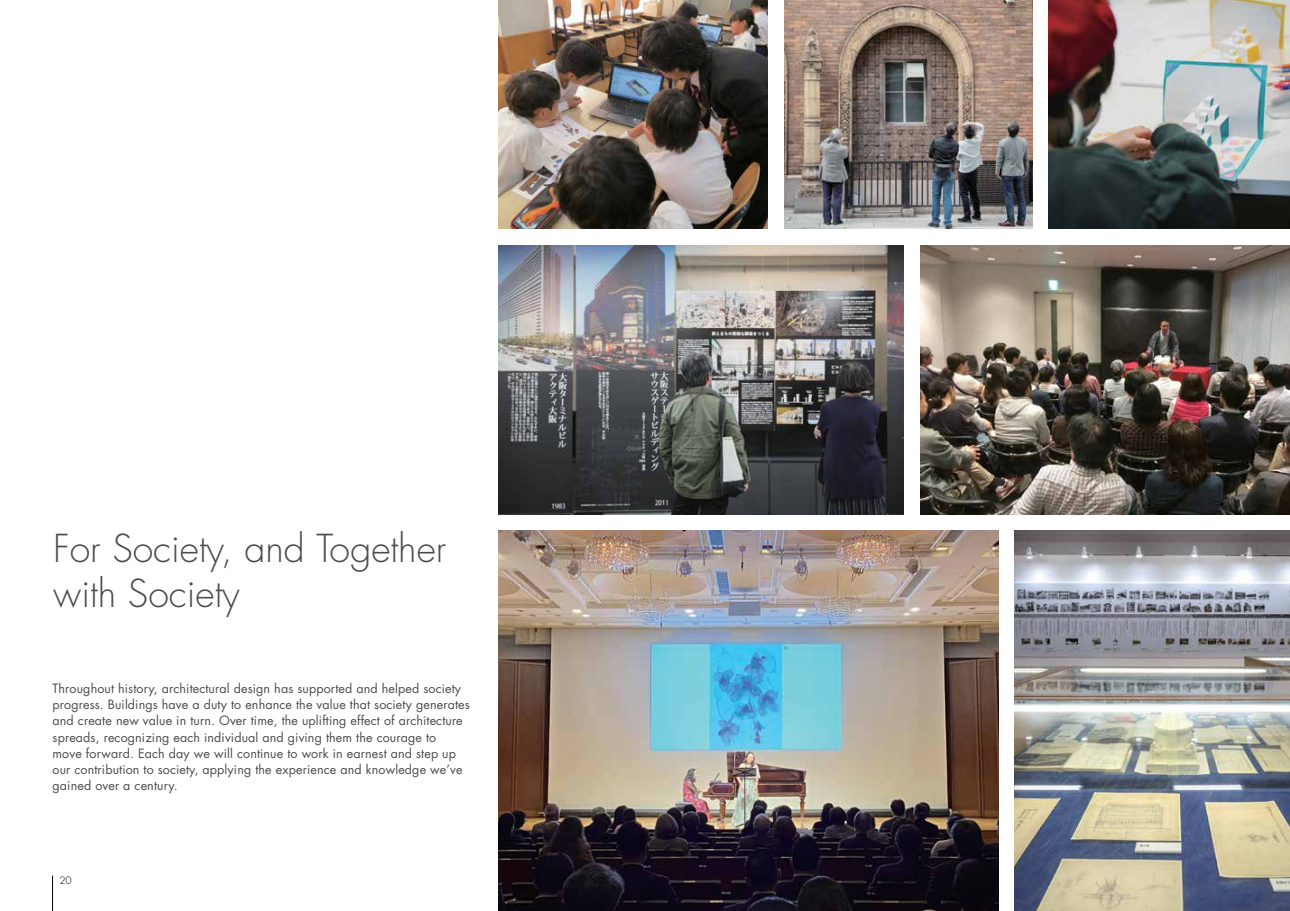
<style>
.page{position:relative;width:1290px;height:911px;background:#fff}
.page>*{position:absolute;margin:0;border:0;box-sizing:border-box;transform-origin:0 0}
.t1{font:300 37.5px/45px "Futura Std";color:#4c4c4e}
.t2{font:12.5px/16.2px "Futura Std";letter-spacing:.01em;color:#4c4c4e}
.t3{font:300 10px "Futura Std";color:#000}
</style>
<div class="page">
<hr style="left:52px;top:875px;width:1px;height:36px;background:#000">
<img style="left:498px;top:531px;width:500px;height:380px">
<img style="left:1014px;top:531px;width:276px;height:380px">
<img style="left:498px;top:245px;width:405px;height:270px">
<img style="left:498px;top:0;width:269px;height:229px">
<img style="left:784px;top:0;width:248px;height:229px">
<img style="left:1048px;top:0;width:242px;height:229px">
<img style="left:921px;top:245px;width:369px;height:270px">
<h1 class="t1" style="left:53px;top:527px;width:395px">For Society, and Together with Society</h1>
<p class="t2" style="left:53px;top:680px;width:419px">Throughout history, architectural design has supported and helped society progress. Buildings have a duty to enhance the value that society generates and create new value in turn. Over time, the uplifting effect of architecture spreads, recognizing each individual and giving them the courage to<br>move forward. Each day we will continue to work in earnest and step up our contribution to society, applying the experience and knowledge we’ve gained over a century.</p>
<p class="t3" style="left:59px;top:874px;width:14px">20</p>
</div>
